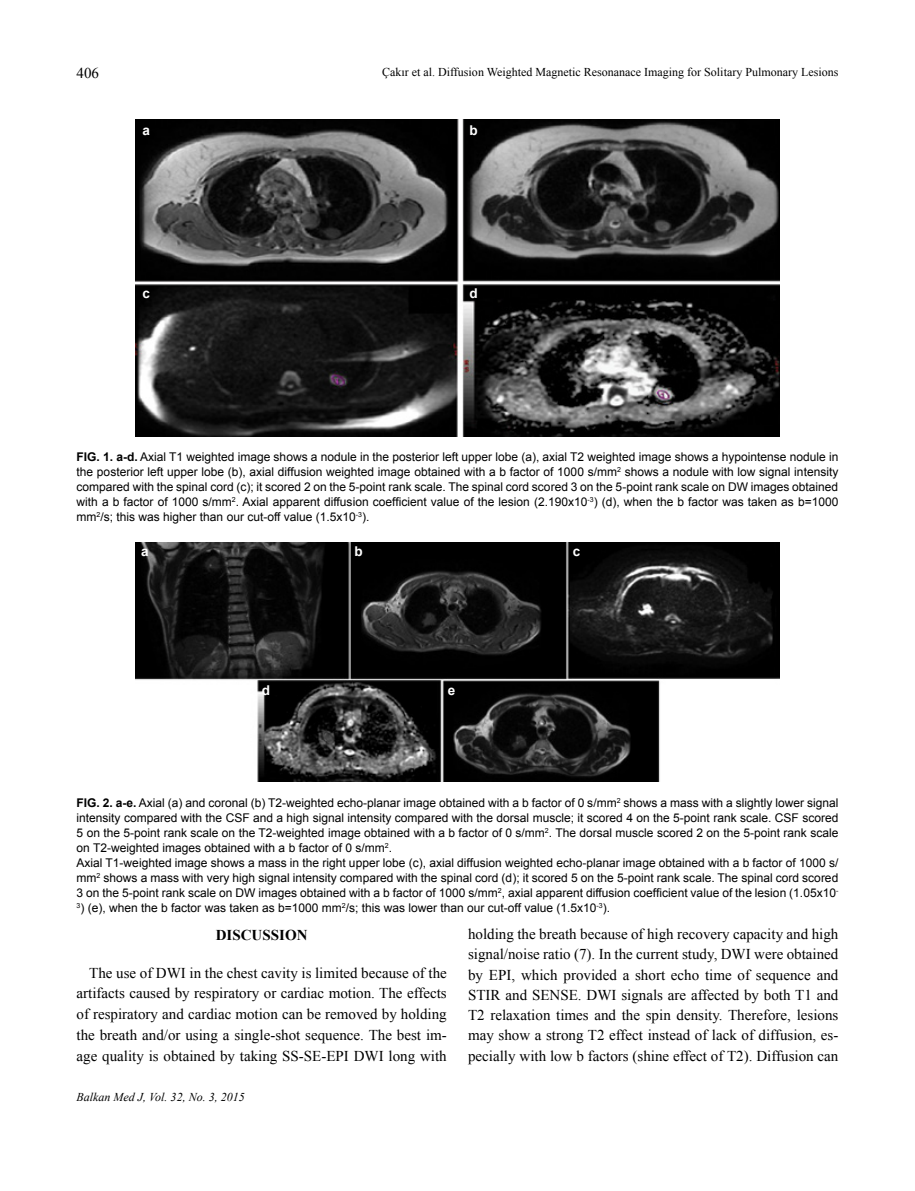
<style>
.page{position:relative;width:915px;height:1191px;background:#fff}
.page>*{position:absolute;margin:0;border:0;box-sizing:border-box;transform-origin:0 0}
.t1{font:15px/20.2px "Times New Roman";color:#000;text-align:justify}
.t2{font:700 15px "Times New Roman";color:#000}
.t3{font:700 13.5px "Arial";color:#fff}
.t4{font:12px/15px "Arial";color:#000;text-align:justify}
.t5{font:12px "Times New Roman";color:#000}
.t6{font:italic 12px "Times New Roman";color:#000}
.s1{font-weight:700}
</style>
<div class="page">
<img style="left:135px;top:119px;width:644px;height:317px">
<img style="left:135px;top:542px;width:644px;height:239px">
<p class="t1" style="left:77px;top:63px;width:24px">406</p>
<p class="t3" style="left:142px;top:121px;width:9px">a</p>
<p class="t3" style="left:142px;top:284px;width:9px">c</p>
<p class="t5" style="left:382px;top:64px;width:457px">Çakır et al. Diffusion Weighted Magnetic Resonanace Imaging for Solitary Pulmonary Lesions</p>
<p class="t3" style="left:469px;top:121px;width:10px">b</p>
<p class="t3" style="left:469px;top:284px;width:10px">d</p>
<p class="t4" style="left:77px;top:450px;width:763px"><span class="s1">FIG. 1. a-d.</span> Axial T1 weighted image shows a nodule in the posterior left upper lobe (a), axial T2 weighted image shows a hypointense nodule in the posterior left upper lobe (b), axial diffusion weighted image obtained with a b factor of 1000 s/mm<sup>2</sup> shows a nodule with low signal intensity compared with the spinal cord (c); it scored 2 on the 5-point rank scale. The spinal cord scored 3 on the 5-point rank scale on DW images obtained with a b factor of 1000 s/mm<sup>2</sup>. Axial apparent diffusion coefficient value of the lesion (2.190x10<sup>-3</sup>) (d), when the b factor was taken as b=1000 mm<sup>2</sup>/s; this was higher than our cut-off value (1.5x10<sup>-3</sup>).</p>
<p class="t3" style="left:141px;top:543px;width:9px">a</p>
<p class="t3" style="left:354px;top:543px;width:10px">b</p>
<p class="t3" style="left:262px;top:681px;width:10px">d</p>
<p class="t3" style="left:447px;top:681px;width:9px">e</p>
<p class="t3" style="left:572px;top:543px;width:9px">c</p>
<p class="t4" style="left:77px;top:795px;width:763px;text-align:left"><span class="s1">FIG. 2. a-e.</span> Axial (a) and coronal (b) T2-weighted echo-planar image obtained with a b factor of 0 s/mm<sup>2</sup> shows a mass with a slightly lower signal intensity compared with the CSF and a high signal intensity compared with the dorsal muscle; it scored 4 on the 5-point rank scale. CSF scored 5 on the 5-point rank scale on the T2-weighted image obtained with a b factor of 0 s/mm<sup>2</sup>. The dorsal muscle scored 2 on the 5-point rank scale on T2-weighted images obtained with a b factor of 0 s/mm<sup>2</sup>.<br>Axial T1-weighted image shows a mass in the right upper lobe (c), axial diffusion weighted echo-planar image obtained with a b factor of 1000 s/ mm<sup>2</sup> shows a mass with very high signal intensity compared with the spinal cord (d); it scored 5 on the 5-point rank scale. The spinal cord scored 3 on the 5-point rank scale on DW images obtained with a b factor of 1000 s/mm<sup>2</sup>, axial apparent diffusion coefficient value of the lesion (1.05x10<sup>-</sup></p>
<p class="t4" style="left:77px;top:900px;width:535px"><sup>3</sup>) (e), when the b factor was taken as b=1000 mm<sup>2</sup>/s; this was lower than our cut-off value (1.5x10<sup>-3</sup>).</p>
<p class="t2" style="left:216px;top:924px;width:93px">DISCUSSION</p>
<p class="t1" style="left:76px;top:962px;width:372px;line-height:20.7px;text-indent:13px">The use of DWI in the chest cavity is limited because of the artifacts caused by respiratory or cardiac motion. The effects of respiratory and cardiac motion can be removed by holding the breath and/or using a single-shot sequence. The best im&shy;age quality is obtained by taking SS-SE-EPI DWI long with</p>
<p class="t6" style="left:77px;top:1088px;width:169px">Balkan Med J, Vol. 32, No. 3, 2015</p>
<p class="t1" style="left:468px;top:923px;width:371px">holding the breath because of high recovery capacity and high signal/noise ratio (7). In the current study, DWI were obtained by EPI, which provided a short echo time of sequence and STIR and SENSE. DWI signals are affected by both T1 and T2 relaxation times and the spin density. Therefore, lesions may show a strong T2 effect instead of lack of diffusion, es&shy;pecially with low b factors (shine effect of T2). Diffusion can</p>
</div>
